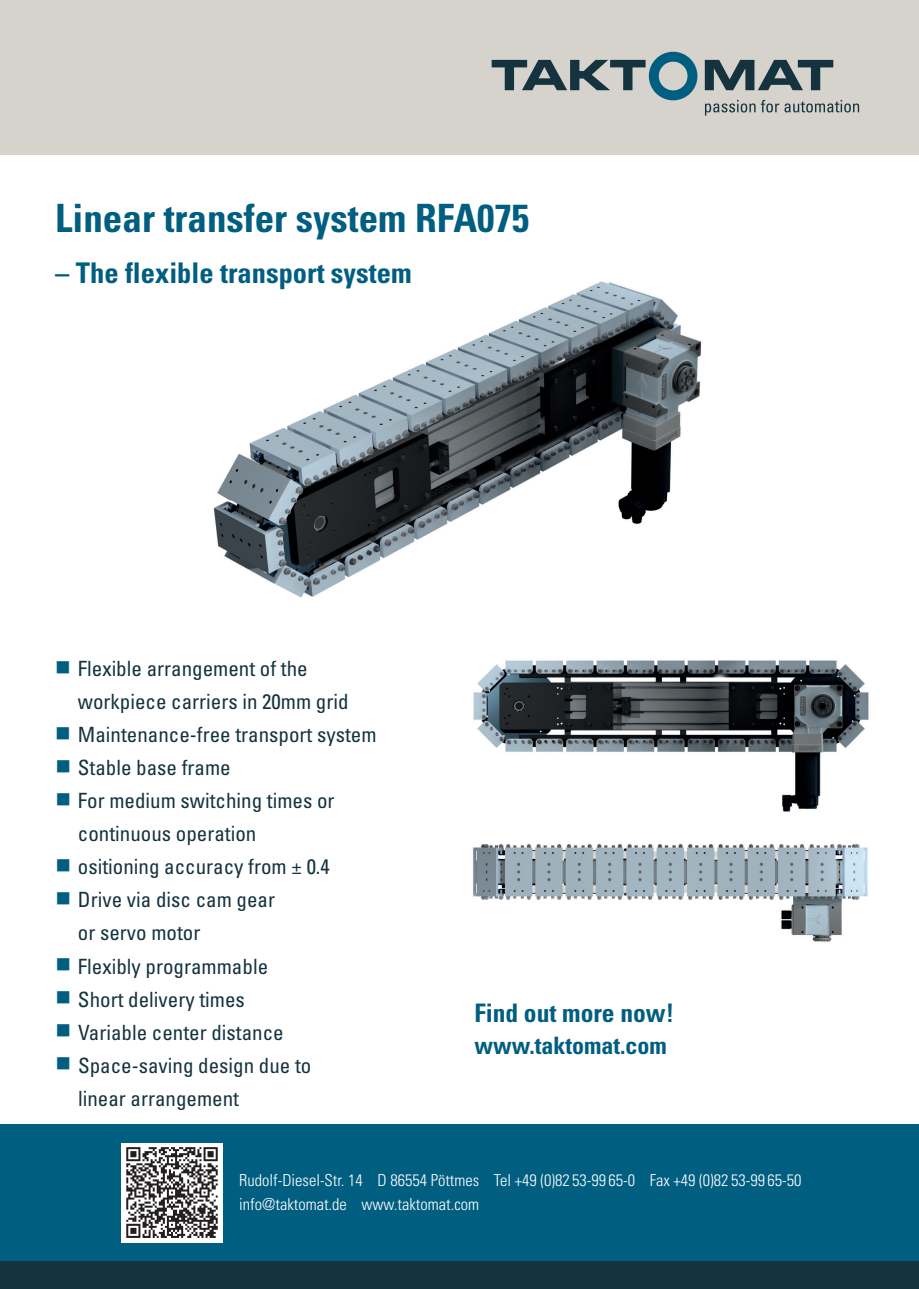
<style>
.page{position:relative;width:919px;height:1289px;background:#fff}
.page>*{position:absolute;margin:0;border:0;box-sizing:border-box;transform-origin:0 0}
.t1{font:700 condensed 39px "Univers LT Std";color:#005e80}
.t2{font:700 condensed 28.5px "Univers LT Std";color:#005e80}
.t3{font:700 condensed 25.5px "Univers LT Std";color:#005e80}
.t4{font:700 condensed 24px "Univers LT Std";color:#005e80}
.t5{font:condensed 21px/33px "Univers LT Std";color:#15333f}
.t6{font:300 condensed 16.5px/24px "Univers LT Std";color:#fff}
.s1{color:#005e80}
</style>
<div class="page">
<img style="left:473px;top:660px;width:396px;height:152px">
<img style="left:473px;top:844px;width:395px;height:98px">
<img style="left:213px;top:281px;width:489px;height:317px">
<div style="left:0;top:1123px;width:918px;height:152px;background:#005e80"></div>
<div style="left:1px;top:1261px;width:917px;height:27px;background:#15333f"></div>
<div style="left:0;top:0;width:918px;height:154px;background:#d5d3cc"></div>
<svg style="left:491px;top:52px;width:206px;height:48px"></svg>
<svg style="left:704px;top:60px;width:129px;height:30px"></svg>
<svg style="left:705px;top:100px;width:154px;height:16px"></svg>
<img style="left:121px;top:1143px;width:102px;height:99px">
<h1 class="t1" style="left:55px;top:195px;width:475px">Linear transfer system RFA075</h1>
<h2 class="t2" style="left:55px;top:256px;width:358px">– The flexible transport system</h2>
<p class="t5" style="left:78px;top:652px;width:272px;text-indent:-23px"><span class="s1">■</span> Flexible arrangement of the workpiece carriers in 20mm grid</p>
<p class="t5" style="left:55px;top:718px;width:323px"><span class="s1">■</span> Maintenance-free transport system</p>
<p class="t5" style="left:55px;top:751px;width:177px"><span class="s1">■</span> Stable base frame</p>
<p class="t5" style="left:78px;top:784px;width:258px;text-indent:-23px"><span class="s1">■</span> For medium switching times or continuous operation</p>
<p class="t5" style="left:55px;top:850px;width:276px"><span class="s1">■</span> ositioning accuracy from ± 0.4</p>
<p class="t5" style="left:78px;top:883px;width:199px;text-indent:-23px"><span class="s1">■</span> Drive via disc cam gear or servo motor</p>
<p class="t5" style="left:55px;top:949px;width:214px"><span class="s1">■</span> Flexibly programmable</p>
<p class="t5" style="left:55px;top:982px;width:191px"><span class="s1">■</span> Short delivery times</p>
<p class="t5" style="left:55px;top:1015px;width:230px"><span class="s1">■</span> Variable center distance</p>
<p class="t5" style="left:78px;top:1048px;width:235px;text-indent:-23px"><span class="s1">■</span> Space-saving design due to linear arrangement</p>
<p class="t3" style="left:474px;top:997px;width:201px">Find out more now!</p>
<p class="t4" style="left:474px;top:1030px;width:194px">www.taktomat.com</p>
<p class="t6" style="left:239px;top:1168px;width:563px">Rudolf-Diesel-Str. 14 D 86554 Pöttmes Tel +49 (0)82 53-99 65-0 Fax +49 (0)82 53-99 65-50 info@taktomat.de www.taktomat.com</p>
</div>
